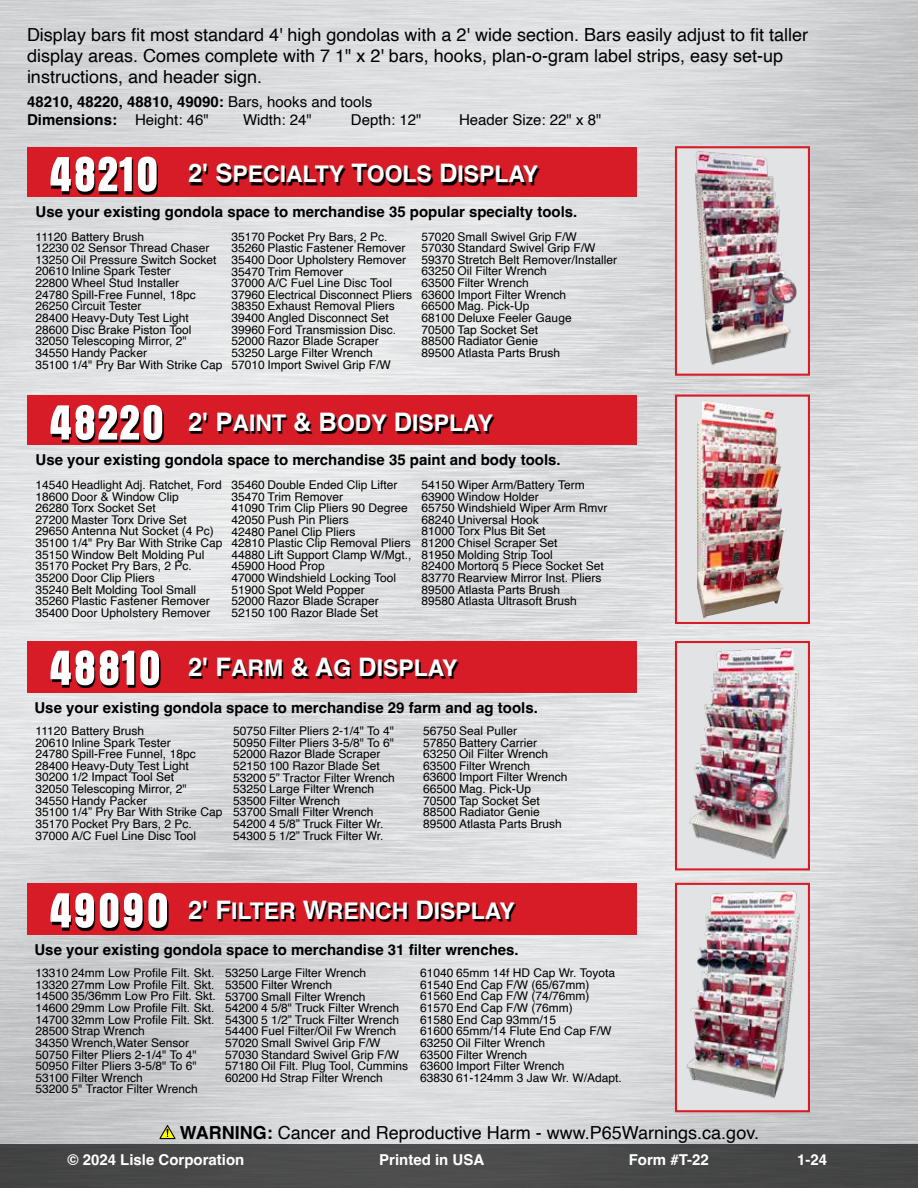
<style>
.page{position:relative;width:918px;height:1188px;background:#fff}
.page>*{position:absolute;margin:0;border:0;box-sizing:border-box;transform-origin:0 0}
.t1{font:51px "LISLE23";letter-spacing:.04em;color:#fff}
.t2{font:22.95px "Helvetica Bold SC900";color:#fff}
.t3{font:18px/21px "Helvetica";color:#000}
.t4{font:700 15px/18px "Helvetica";color:#000}
.t5{font:700 15px "Helvetica";color:#fff}
.t6{font:15px "Helvetica";color:#000}
.t7{font:12px/11.7px "Helvetica";color:#000}
.s1{font-weight:400}
.s2{font-size:25.5px}
.s3{font-weight:700}
</style>
<div class="page">
<img style="left:0;top:0;width:918px;height:1144px">
<div style="left:0;top:1144px;width:918px;height:44px;background:#484949"></div>
<img style="left:679px;top:149px;width:128px;height:224px">
<div style="left:675px;top:146px;width:135px;height:230px;border:2px solid #d71c27"></div>
<div style="left:676px;top:396px;width:133px;height:227px;background:#e2e3e4"></div>
<img style="left:697px;top:401px;width:89px;height:217px">
<div style="left:675px;top:395px;width:135px;height:229px;border:2px solid #d71c27"></div>
<div style="left:676px;top:642px;width:133px;height:227px;background:#e2e3e4"></div>
<img style="left:689px;top:647px;width:110px;height:212px">
<div style="left:675px;top:641px;width:135px;height:229px;border:2px solid #d71c27"></div>
<div style="left:676px;top:884px;width:133px;height:227px;background:#e2e3e4"></div>
<img style="left:686px;top:891px;width:114px;height:208px">
<div style="left:675px;top:883px;width:135px;height:229px;border:2px solid #d71c27"></div>
<div style="left:27px;top:147px;width:609px;height:50px;background:#d71c27"></div>
<div style="left:27px;top:396px;width:609px;height:49px;background:#d71c27"></div>
<div style="left:27px;top:641px;width:609px;height:51px;background:#d71c27"></div>
<div style="left:27px;top:884px;width:609px;height:51px;background:#d71c27"></div>
<svg style="left:52px;top:159px;width:106px;height:35px;fill:#060001"></svg>
<svg style="left:52px;top:407px;width:112px;height:36px"></svg>
<svg style="left:52px;top:653px;width:108px;height:35px;fill:#060001"></svg>
<svg style="left:52px;top:895px;width:116px;height:35px;fill:#040000"></svg>
<svg style="left:190px;top:166px;width:349px;height:19px"></svg>
<svg style="left:190px;top:415px;width:304px;height:19px"></svg>
<svg style="left:190px;top:660px;width:269px;height:19px"></svg>
<svg style="left:190px;top:903px;width:326px;height:19px"></svg>
<svg style="left:159px;top:1125px;width:17px;height:14px"></svg>
<h3 class="t3" style="left:27px;top:24px;width:783px">Display bars fit most standard 4' high gondolas with a 2' wide section. Bars easily adjust to fit taller display areas. Comes complete with 7 1" x 2' bars, hooks, plan-o-gram label strips, easy set-up instructions, and header sign.</h3>
<p class="t4" style="left:27px;top:95px;width:347px">48210, 48220, 48810, 49090: <span class="s1">Bars, hooks and tools<br></span>Dimensions: <span class="s1">Height: 46"</span></p>
<p class="t6" style="left:243px;top:108px;width:70px">Width: 24"</p>
<p class="t6" style="left:351px;top:108px;width:72px">Depth: 12"</p>
<p class="t6" style="left:459px;top:108px;width:144px">Header Size: 22" x 8"</p>
<h1 class="t1" style="left:50px;top:145px;width:111px">48210</h1>
<h2 class="t2" style="left:188px;top:160px;width:352px"><span class="s2">2' S</span>PECIALTY <span class="s2">T</span>OOLS <span class="s2">D</span>ISPLAY</h2>
<p class="t4" style="left:36px;top:204px;width:543px">Use your existing gondola space to merchandise 35 popular specialty tools.</p>
<p class="t7" style="left:36px;top:231px;width:188px">11120 Battery Brush<br>12230 02 Sensor Thread Chaser<br>13250 Oil Pressure Switch Socket<br>20610 Inline Spark Tester<br>22800 Wheel Stud Installer<br>24780 Spill-Free Funnel, 18pc<br>26250 Circuit Tester<br>28400 Heavy-Duty Test Light<br>28600 Disc Brake Piston Tool<br>32050 Telescoping Mirror, 2"<br>34550 Handy Packer<br>35100 1/4" Pry Bar With Strike Cap</p>
<p class="t7" style="left:232px;top:231px;width:182px">35170 Pocket Pry Bars, 2 Pc.<br>35260 Plastic Fastener Remover<br>35400 Door Upholstery Remover<br>35470 Trim Remover<br>37000 A/C Fuel Line Disc Tool<br>37960 Electrical Disconnect Pliers<br>38350 Exhaust Removal Pliers<br>39400 Angled Disconnect Set<br>39960 Ford Transmission Disc.<br>52000 Razor Blade Scraper<br>53250 Large Filter Wrench<br>57010 Import Swivel Grip F/W</p>
<p class="t7" style="left:422px;top:231px;width:197px">57020 Small Swivel Grip F/W<br>57030 Standard Swivel Grip F/W<br>59370 Stretch Belt Remover/Installer<br>63250 Oil Filter Wrench<br>63500 Filter Wrench<br>63600 Import Filter Wrench<br>66500 Mag. Pick-Up<br>68100 Deluxe Feeler Gauge<br>70500 Tap Socket Set<br>88500 Radiator Genie<br>89500 Atlasta Parts Brush</p>
<h1 class="t1" style="left:50px;top:393px;width:116px">48220</h1>
<h2 class="t2" style="left:188px;top:409px;width:306px"><span class="s2">2' P</span>AINT <span class="s2">&amp; B</span>ODY <span class="s2">D</span>ISPLAY</h2>
<p class="t4" style="left:36px;top:453px;width:527px">Use your existing gondola space to merchandise 35 paint and body tools.</p>
<p class="t7" style="left:36px;top:479px;width:188px">14540 Headlight Adj. Ratchet, Ford<br>18600 Door &amp; Window Clip<br>26280 Torx Socket Set<br>27200 Master Torx Drive Set<br>29650 Antenna Nut Socket (4 Pc)<br>35100 1/4" Pry Bar With Strike Cap<br>35150 Window Belt Molding Pul<br>35170 Pocket Pry Bars, 2 Pc.<br>35200 Door Clip Pliers<br>35240 Belt Molding Tool Small<br>35260 Plastic Fastener Remover<br>35400 Door Upholstery Remover</p>
<p class="t7" style="left:232px;top:479px;width:182px">35460 Double Ended Clip Lifter<br>35470 Trim Remover<br>41090 Trim Clip Pliers 90 Degree<br>42050 Push Pin Pliers<br>42480 Panel Clip Pliers<br>42810 Plastic Clip Removal Pliers<br>44880 Lift Support Clamp W/Mgt.,<br>45900 Hood Prop<br>47000 Windshield Locking Tool<br>51900 Spot Weld Popper<br>52000 Razor Blade Scraper<br>52150 100 Razor Blade Set</p>
<p class="t7" style="left:422px;top:479px;width:188px">54150 Wiper Arm/Battery Term<br>63900 Window Holder<br>65750 Windshield Wiper Arm Rmvr<br>68240 Universal Hook<br>81000 Torx Plus Bit Set<br>81200 Chisel Scraper Set<br>81950 Molding Strip Tool<br>82400 Mortorq 5 Piece Socket Set<br>83770 Rearview Mirror Inst. Pliers<br>89500 Atlasta Parts Brush<br>89580 Atlasta Ultrasoft Brush</p>
<h1 class="t1" style="left:50px;top:639px;width:113px">48810</h1>
<h2 class="t2" style="left:188px;top:654px;width:271px"><span class="s2">2' F</span>ARM <span class="s2">&amp; A</span>G <span class="s2">D</span>ISPLAY</h2>
<p class="t4" style="left:34px;top:700px;width:505px">Use your existing gondola space to merchandise 29 farm and ag tools.</p>
<p class="t7" style="left:36px;top:725px;width:188px">11120 Battery Brush<br>20610 Inline Spark Tester<br>24780 Spill-Free Funnel, 18pc<br>28400 Heavy-Duty Test Light<br>30200 1/2 Impact Tool Set<br>32050 Telescoping Mirror, 2"<br>34550 Handy Packer<br>35100 1/4” Pry Bar With Strike Cap<br>35170 Pocket Pry Bars, 2 Pc.<br>37000 A/C Fuel Line Disc Tool</p>
<p class="t7" style="left:233px;top:725px;width:163px">50750 Filter Pliers 2-1/4" To 4"<br>50950 Filter Pliers 3-5/8" To 6"<br>52000 Razor Blade Scraper<br>52150 100 Razor Blade Set<br>53200 5” Tractor Filter Wrench<br>53250 Large Filter Wrench<br>53500 Filter Wrench<br>53700 Small Filter Wrench<br>54200 4 5/8” Truck Filter Wr.<br>54300 5 1/2” Truck Filter Wr.</p>
<p class="t7" style="left:423px;top:725px;width:146px">56750 Seal Puller<br>57850 Battery Carrier<br>63250 Oil Filter Wrench<br>63500 Filter Wrench<br>63600 Import Filter Wrench<br>66500 Mag. Pick-Up<br>70500 Tap Socket Set<br>88500 Radiator Genie<br>89500 Atlasta Parts Brush</p>
<h1 class="t1" style="left:50px;top:881px;width:121px">49090</h1>
<h2 class="t2" style="left:188px;top:897px;width:328px"><span class="s2">2' F</span>ILTER <span class="s2">W</span>RENCH <span class="s2">D</span>ISPLAY</h2>
<p class="t4" style="left:34px;top:943px;width:486px">Use your existing gondola space to merchandise 31 filter wrenches.</p>
<p class="t7" style="left:36px;top:968px;width:182px">13310 24mm Low Profile Filt. Skt.<br>13320 27mm Low Profile Filt. Skt.<br>14500 35/36mm Low Pro Filt. Skt.<br>14600 29mm Low Profile Filt. Skt.<br>14700 32mm Low Profile Filt. Skt.<br>28500 Strap Wrench<br>34350 Wrench,Water Sensor<br>50750 Filter Pliers 2-1/4" To 4"<br>50950 Filter Pliers 3-5/8" To 6"<br>53100 Filter Wrench<br>53200 5" Tractor Filter Wrench</p>
<p class="t7" style="left:225px;top:968px;width:185px">53250 Large Filter Wrench<br>53500 Filter Wrench<br>53700 Small Filter Wrench<br>54200 4 5/8" Truck Filter Wrench<br>54300 5 1/2” Truck Filter Wrench<br>54400 Fuel Filter/Oil Fw Wrench<br>57020 Small Swivel Grip F/W<br>57030 Standard Swivel Grip F/W<br>57180 Oil Filt. Plug Tool, Cummins<br>60200 Hd Strap Filter Wrench</p>
<p class="t7" style="left:420px;top:967px;width:203px">61040 65mm 14f HD Cap Wr. Toyota<br>61540 End Cap F/W (65/67mm)<br>61560 End Cap F/W (74/76mm)<br>61570 End Cap F/W (76mm)<br>61580 End Cap 93mm/15<br>61600 65mm/14 Flute End Cap F/W<br>63250 Oil Filter Wrench<br>63500 Filter Wrench<br>63600 Import Filter Wrench<br>63830 61-124mm 3 Jaw Wr. W/Adapt.</p>
<h3 class="t3" style="left:180px;top:1122px;width:581px"><span class="s3">WARNING:</span> Cancer and Reproductive Harm - www.P65Warnings.ca.gov.</h3>
<p class="t5" style="left:68px;top:1151px;width:178px">© 2024 Lisle Corporation</p>
<p class="t5" style="left:379px;top:1151px;width:107px">Printed in USA</p>
<p class="t5" style="left:629px;top:1151px;width:81px">Form #T-22</p>
<p class="t5" style="left:797px;top:1151px;width:32px">1-24</p>
</div>
